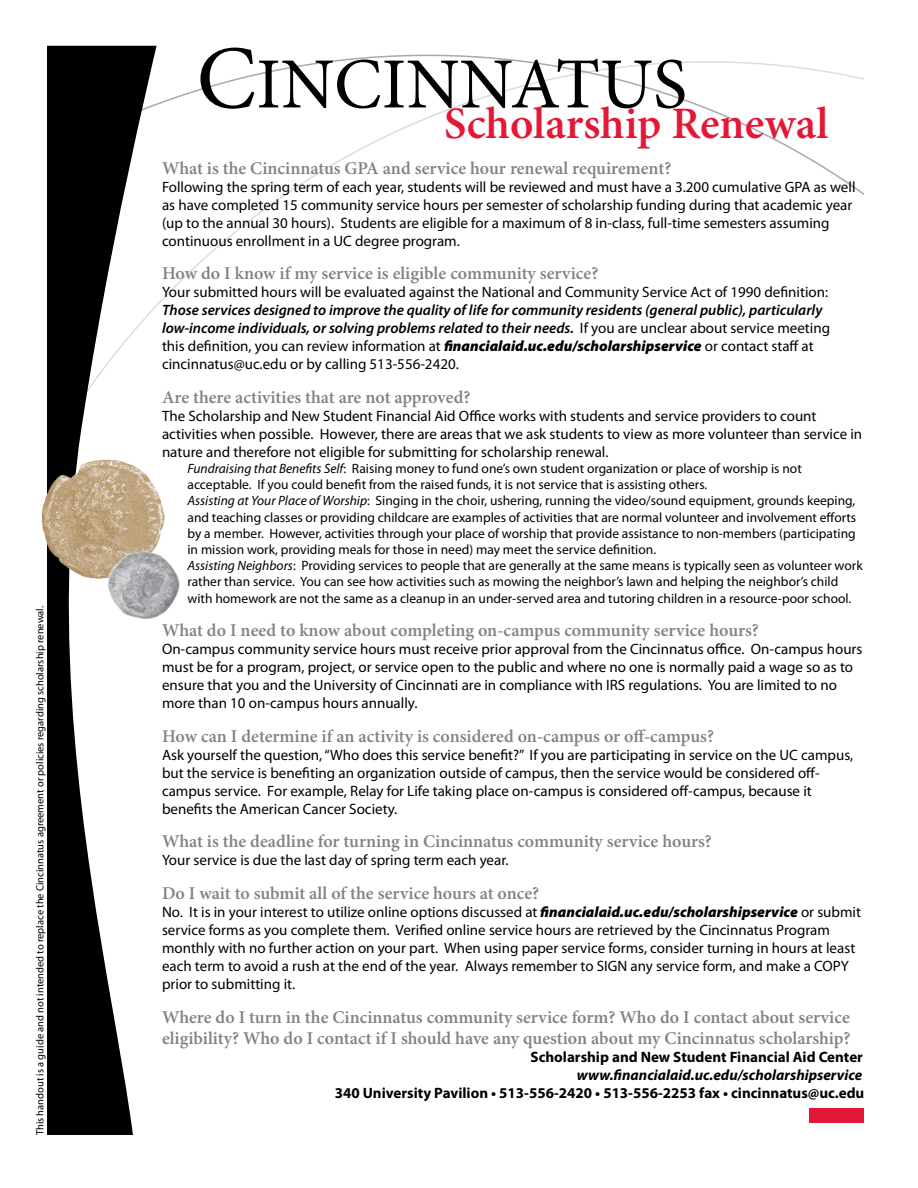
<style>
.page{position:relative;width:918px;height:1188px;background:#fff}
.page>*{position:absolute;margin:0;border:0;box-sizing:border-box;transform-origin:0 0}
.t1{font:72px "Minion Pro";color:#000}
.t2{font:600 45px "Minion Pro";color:#e31836}
.t3{font:600 18px/21.6px "Minion Pro";color:#808284}
.t4{font:15px/18px "Myriad Pro";color:#000}
.t5{font:italic 600 15px/18px "Myriad Pro";color:#000}
.t6{font:700 15px "Myriad Pro";color:#000}
.t7{font:italic 700 15px "Myriad Pro";color:#000}
.t8{font:13.5px/16.2px "Myriad Pro";color:#000}
.t9{font:10.5px "Myriad Pro";color:#000}
.s1{font-size:90px}
.s2{font-weight:400;font-style:normal}
.s3{font-weight:900}
.s4{font-style:italic}
.s5{font-weight:900;font-style:italic}
</style>
<div class="page">
<svg style="left:47px;top:46px;width:243px;height:1089px"></svg>
<img style="left:41px;top:456px;width:130px;height:128px">
<img style="left:108px;top:551px;width:72px;height:69px">
<svg style="left:47px;top:45px;width:110px;height:1px"></svg>
<div style="left:809px;top:1108px;width:54px;height:15px;background:#e31836"></div>
<p class="t9" style="left:33px;top:1135px;width:531px;rotate:-90deg">This handout is a guide and not intended to replace the Cincinnatus agreement or policies regarding scholarship renewal.</p>
<h1 class="t1" style="left:196px;top:36px;width:492px"><span class="s1">C</span>INCINNATUS</h1>
<h2 class="t2" style="left:444px;top:97px;width:386px">Scholarship Renewal</h2>
<p class="t3" style="left:162px;top:158px;width:511px">What is the Cincinnatus GPA and service hour renewal requirement?</p>
<p class="t4" style="left:162px;top:177px;width:695px">Following the spring term of each year, students will be reviewed and must have a 3.200 cumulative GPA as well as have completed 15 community service hours per semester of scholarship funding during that academic year (up to the annual 30 hours). Students are eligible for a maximum of 8 in-class, full-time semesters assuming continuous enrollment in a UC degree program.</p>
<p class="t3" style="left:162px;top:263px;width:438px">How do I know if my service is eligible community service?</p>
<p class="t4" style="left:162px;top:283px;width:668px">Your submitted hours will be evaluated against the National and Community Service Act of 1990 definition:</p>
<p class="t5" style="left:162px;top:301px;width:670px">Those services designed to improve the quality of life for community residents (general public), particularly low-income individuals, or solving problems related to their needs. <span class="s2">If you are unclear about service meeting this definition, you can review information at</span> <span class="s3">financialaid.uc.edu/scholarshipservice</span> <span class="s2">or contact staff at cincinnatus@uc.edu or by calling 513-556-2420.</span></p>
<p class="t3" style="left:162px;top:387px;width:310px">Are there activities that are not approved?</p>
<p class="t4" style="left:162px;top:407px;width:702px">The Scholarship and New Student Financial Aid Office works with students and service providers to count activities when possible. However, there are areas that we ask students to view as more volunteer than service in nature and therefore not eligible for submitting for scholarship renewal.</p>
<p class="t8" style="left:188px;top:460px;width:677px"><span class="s4">Fundraising that Benefits Self</span>: Raising money to fund one’s own student organization or place of worship is not acceptable. If you could benefit from the raised funds, it is not service that is assisting others.<br><span class="s4">Assisting at Your Place of Worship</span>: Singing in the choir, ushering, running the video/sound equipment, grounds keeping, and teaching classes or providing childcare are examples of activities that are normal volunteer and involvement efforts by a member. However, activities through your place of worship that provide assistance to non-members (participating in mission work, providing meals for those in need) may meet the service definition.<br><span class="s4">Assisting Neighbors</span>: Providing services to people that are generally at the same means is typically seen as volunteer work rather than service. You can see how activities such as mowing the neighbor’s lawn and helping the neighbor’s child with homework are not the same as a cleanup in an under-served area and tutoring children in a resource-poor school.</p>
<p class="t3" style="left:162px;top:620px;width:599px">What do I need to know about completing on-campus community service hours?</p>
<p class="t4" style="left:162px;top:640px;width:702px">On-campus community service hours must receive prior approval from the Cincinnatus office. On-campus hours must be for a program, project, or service open to the public and where no one is normally paid a wage so as to ensure that you and the University of Cincinnati are in compliance with IRS regulations. You are limited to no more than 10 on-campus hours annually.</p>
<p class="t3" style="left:162px;top:726px;width:554px">How can I determine if an activity is considered on-campus or off-campus?</p>
<p class="t4" style="left:162px;top:746px;width:693px">Ask yourself the question, “Who does this service benefit?” If you are participating in service on the UC campus, but the service is benefiting an organization outside of campus, then the service would be considered off&shy;campus service. For example, Relay for Life taking place on-campus is considered off-campus, because it benefits the American Cancer Society.</p>
<p class="t3" style="left:162px;top:832px;width:552px">What is the deadline for turning in Cincinnatus community service hours?</p>
<p class="t4" style="left:162px;top:851px;width:348px">Your service is due the last day of spring term each year.</p>
<p class="t3" style="left:162px;top:883px;width:379px">Do I wait to submit all of the service hours at once?</p>
<p class="t4" style="left:162px;top:903px;width:701px">No. It is in your interest to utilize online options discussed at <span class="s5">financialaid.uc.edu/scholarshipservice</span> or submit service forms as you complete them. Verified online service hours are retrieved by the Cincinnatus Program monthly with no further action on your part. When using paper service forms, consider turning in hours at least each term to avoid a rush at the end of the year. Always remember to SIGN any service form, and make a COPY prior to submitting it.</p>
<p class="t3" style="left:162px;top:1007px;width:690px">Where do I turn in the Cincinnatus community service form? Who do I contact about service eligibility? Who do I contact if I should have any question about my Cincinnatus scholarship?</p>
<p class="t6" style="left:531px;top:1047px;width:334px">Scholarship and New Student Financial Aid Center</p>
<p class="t7" style="left:577px;top:1065px;width:287px">www.financialaid.uc.edu/scholarshipservice</p>
<p class="t6" style="left:335px;top:1083px;width:531px">340 University Pavilion • 513-556-2420 • 513-556-2253 fax • cincinnatus@uc.edu</p>
</div>
